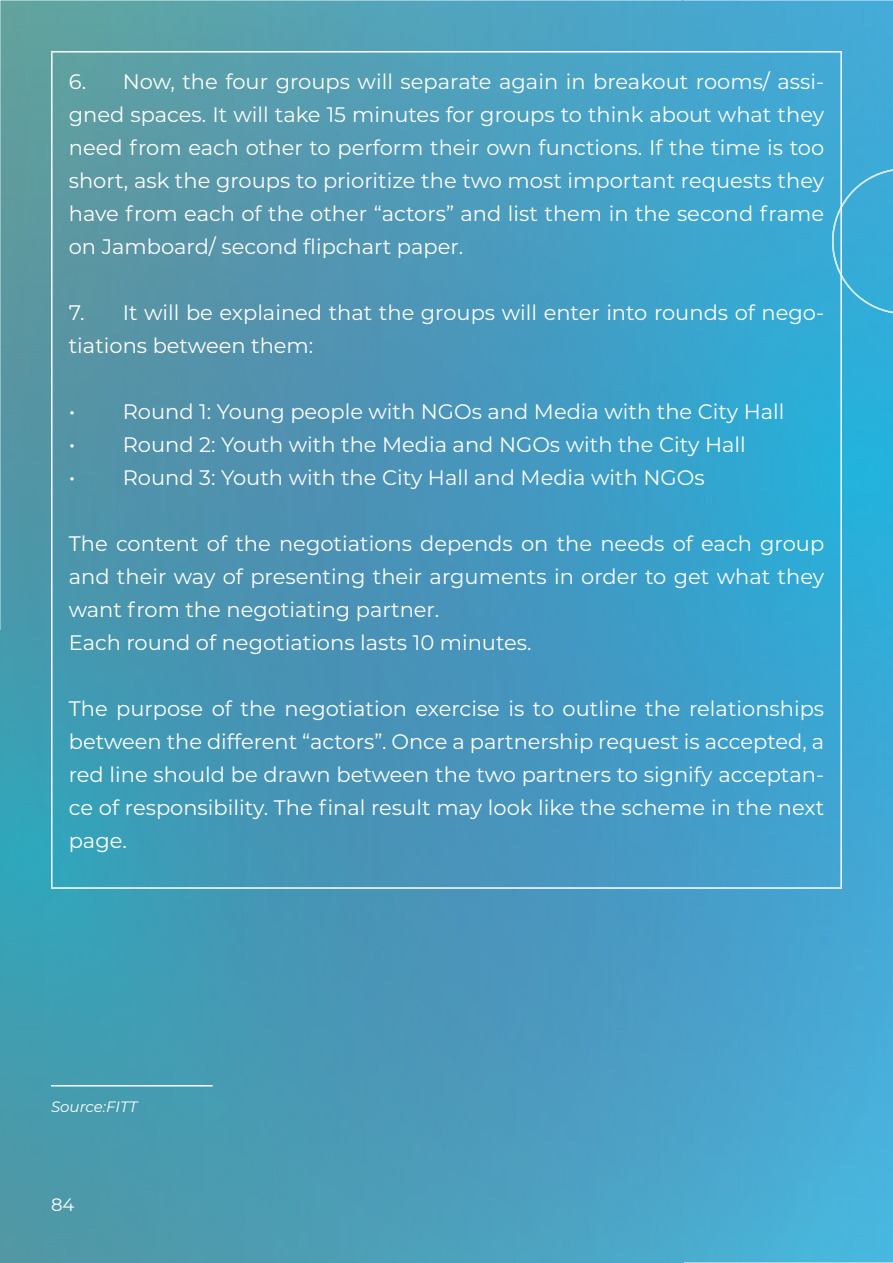
<style>
.page{position:relative;width:893px;height:1263px;background:#fff}
.page>*{position:absolute;margin:0;border:0;box-sizing:border-box;transform-origin:0 0}
.t1{font:21px/33px "Montserrat";color:#fff;text-align:justify}
.t2{font:18px "Montserrat Alternates";color:#fff}
.t3{font:italic 15px "Montserrat";color:#fff}
.s1{font-size:22.5px}
</style>
<div class="page">
<img style="left:0;top:633px;width:681px;height:629px">
<img style="left:681px;top:0;width:212px;height:1262px">
<img style="left:0;top:0;width:684px;height:633px">
<div style="left:783px;top:804px;width:98px;height:165px;background:#44a5d2"></div>
<div style="left:720px;top:378px;width:91px;height:151px;background:#2eaad4"></div>
<div style="left:33px;top:398px;width:67px;height:112px;background:#5294a5"></div>
<div style="left:832px;top:169px;width:61px;height:144px;background:#38abd7"></div>
<hr style="left:51px;top:51px;width:791px;height:2px;background:#fff">
<hr style="left:51px;top:53px;width:2px;height:834px;background:#fff">
<hr style="left:840px;top:53px;width:2px;height:834px;background:#fff">
<hr style="left:51px;top:887px;width:791px;height:2px;background:#fff">
<hr style="left:51px;top:1085px;width:162px;height:1px;background:#fff">
<p class="t1" style="left:69px;top:64px;width:757px">6. Now, the four groups will separate again in breakout rooms/ assi&shy;gned spaces. It will take 15 minutes for groups to think about what they need from each other to perform their own functions. If the time is too short, ask the groups to prioritize the two most important requests they have from each of the other “actors” and list them in the second frame on Jamboard/ second flipchart paper.</p>
<p class="t1" style="left:69px;top:295px;width:757px">7. It will be explained that the groups will enter into rounds of nego&shy;tiations between them:</p>
<p class="t1" style="left:69px;top:394px;width:717px"><span class="s1">•</span> Round 1: Young people with NGOs and Media with the City Hall</p>
<p class="t1" style="left:69px;top:427px;width:678px"><span class="s1">•</span> Round 2: Youth with the Media and NGOs with the City Hall</p>
<p class="t1" style="left:69px;top:460px;width:637px"><span class="s1">•</span> Round 3: Youth with the City Hall and Media with NGOs</p>
<p class="t1" style="left:69px;top:526px;width:757px;text-align:left">The content of the negotiations depends on the needs of each group and their way of presenting their arguments in order to get what they want from the negotiating partner.<br>Each round of negotiations lasts 10 minutes.</p>
<p class="t1" style="left:69px;top:691px;width:757px">The purpose of the negotiation exercise is to outline the relationships between the different “actors”. Once a partnership request is accepted, a red line should be drawn between the two partners to signify acceptan&shy;ce of responsibility. The final result may look like the scheme in the next page.</p>
<p class="t3" style="left:51px;top:1097px;width:88px">Source:FITT</p>
<p class="t2" style="left:51px;top:1192px;width:25px">84</p>
</div>
